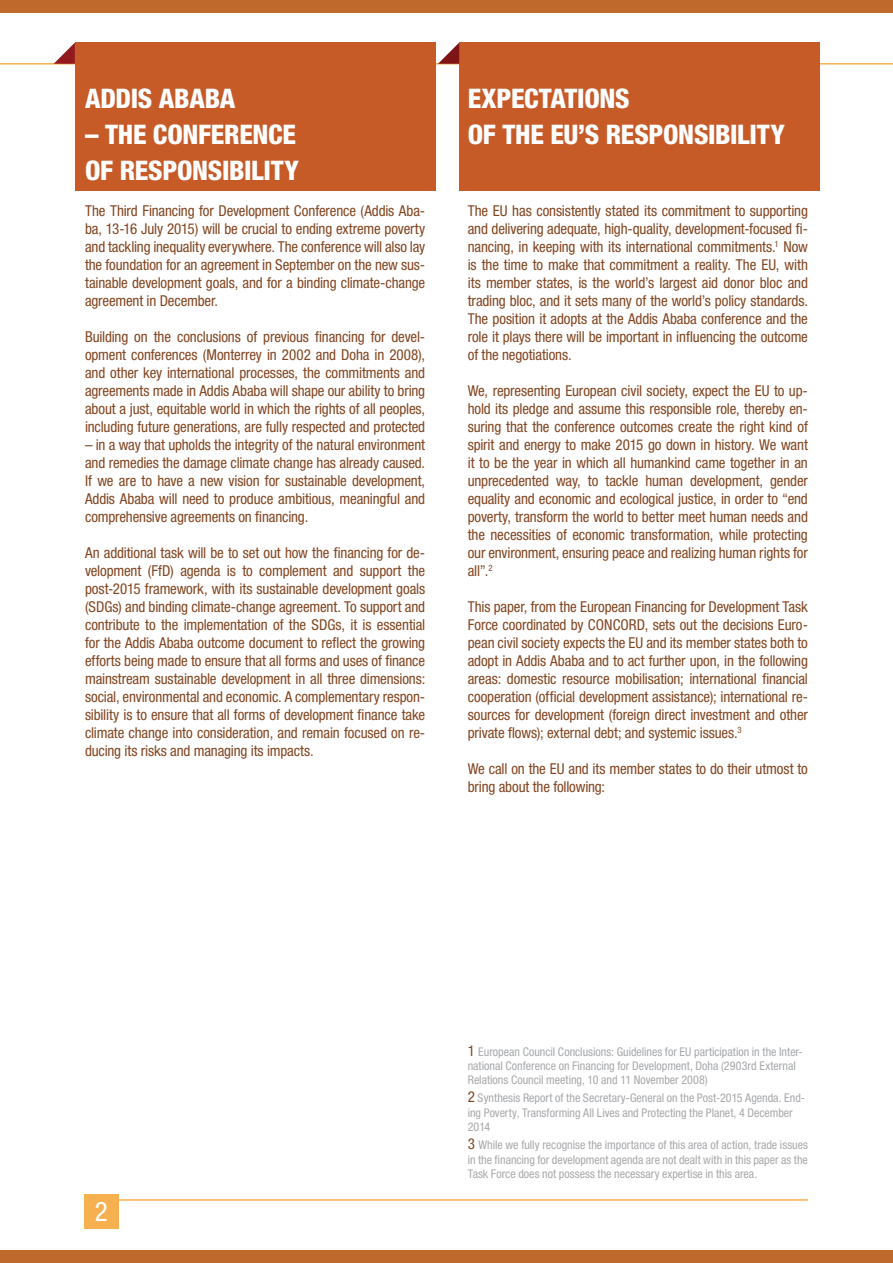
<style>
.page{position:relative;width:893px;height:1263px;background:#fff}
.page>*{position:absolute;margin:0;border:0;box-sizing:border-box;transform-origin:0 0}
.t1{font:800 condensed 27px/36px "Helvetica Neue LT Pro";letter-spacing:-.01em;color:#fff}
.t2{font:condensed 27px "Helvetica Neue LT Pro";color:#fff}
.t3{font:condensed 15px/18px "Helvetica Neue LT Pro";letter-spacing:-.01em;color:#834621;text-align:justify}
.t4{font:condensed 12px/14.4px "Helvetica Neue LT Pro";color:#a7a9ac}
.s1{font-size:15px;color:#834621}
</style>
<div class="page">
<hr style="left:0;top:63px;width:893px;height:2px;background:#f6b04f">
<div style="left:75px;top:43px;width:360px;height:148px;background:#c65b28"></div>
<div style="left:459px;top:43px;width:360px;height:148px;background:#c65b28"></div>
<svg style="left:54px;top:43px;width:21px;height:21px"></svg>
<svg style="left:438px;top:43px;width:21px;height:21px"></svg>
<hr style="left:85px;top:1199px;width:723px;height:2px;background:#f6b04f">
<div style="left:85px;top:1194px;width:34px;height:34px;background:#f6b04f"></div>
<div style="left:0;top:1250px;width:893px;height:13px;background:#c0692c"></div>
<div style="left:0;top:0;width:893px;height:13px;background:#c0692c"></div>
<h1 class="t1" style="left:85px;top:80px;width:152px">ADDIS ABABA</h1>
<h1 class="t1" style="left:85px;top:116px;width:215px">– THE CONFERENCE<br>OF RESPONSIBILITY</h1>
<p class="t3" style="left:85px;top:202px;width:342px">The Third Financing for Development Conference (Addis Aba&shy;ba, 13-16 July 2015) will be crucial to ending extreme poverty and tackling inequality everywhere. The conference will also lay the foundation for an agreement in September on the new sus&shy;tainable development goals, and for a binding climate-change agreement in December.</p>
<p class="t3" style="left:85px;top:328px;width:342px">Building on the conclusions of previous financing for devel&shy;opment conferences (Monterrey in 2002 and Doha in 2008), and other key international processes, the commitments and agreements made in Addis Ababa will shape our ability to bring about a just, equitable world in which the rights of all peoples, including future generations, are fully respected and protected</p>
<p class="t3" style="left:85px;top:436px;width:342px">– in a way that upholds the integrity of the natural environment and remedies the damage climate change has already caused.<br>If we are to have a new vision for sustainable development, Addis Ababa will need to produce ambitious, meaningful and comprehensive agreements on financing.</p>
<p class="t3" style="left:85px;top:544px;width:342px">An additional task will be to set out how the financing for de&shy;velopment (FfD) agenda is to complement and support the post-2015 framework, with its sustainable development goals (SDGs) and binding climate-change agreement. To support and contribute to the implementation of the SDGs, it is essential for the Addis Ababa outcome document to reflect the growing efforts being made to ensure that all forms and uses of finance mainstream sustainable development in all three dimensions: social, environmental and economic. A complementary respon&shy;sibility is to ensure that all forms of development finance take climate change into consideration, and remain focused on re&shy;ducing its risks and managing its impacts.</p>
<h1 class="t1" style="left:468px;top:80px;width:319px">EXPECTATIONS<br>OF THE EU’S RESPONSIBILITY</h1>
<p class="t3" style="left:468px;top:202px;width:342px">The EU has consistently stated its commitment to supporting and delivering adequate, high-quality, development-focused fi&shy;nancing, in keeping with its international commitments.<sup>1</sup> Now is the time to make that commitment a reality. The EU, with its member states, is the world’s largest aid donor bloc and trading bloc, and it sets many of the world’s policy standards.<br>The position it adopts at the Addis Ababa conference and the role it plays there will be important in influencing the outcome of the negotiations.</p>
<p class="t3" style="left:468px;top:382px;width:342px">We, representing European civil society, expect the EU to up&shy;hold its pledge and assume this responsible role, thereby en&shy;suring that the conference outcomes create the right kind of spirit and energy to make 2015 go down in history. We want it to be the year in which all humankind came together in an unprecedented way, to tackle human development, gender equality and economic and ecological justice, in order to “end poverty, transform the world to better meet human needs and the necessities of economic transformation, while protecting our environment, ensuring peace and realizing human rights for all”.<sup>2</sup></p>
<p class="t3" style="left:468px;top:598px;width:342px">This paper, from the European Financing for Development Task Force coordinated by CONCORD, sets out the decisions Euro&shy;pean civil society expects the EU and its member states both to adopt in Addis Ababa and to act further upon, in the following areas: domestic resource mobilisation; international financial cooperation (official development assistance); international re&shy;sources for development (foreign direct investment and other private flows); external debt; and systemic issues.<sup>3</sup></p>
<p class="t3" style="left:468px;top:760px;width:342px">We call on the EU and its member states to do their utmost to bring about the following:</p>
<h1 class="t2" style="left:95px;top:1196px;width:14px">2</h1>
<p class="t4" style="left:468px;top:1044px;width:337px"><span class="s1">1</span> European Council Conclusions: Guidelines for EU participation in the Inter&shy;national Conference on Financing for Development, Doha (2903rd External<br>Relations Council meeting, 10 and 11 November 2008)</p>
<p class="t4" style="left:468px;top:1091px;width:339px"><span class="s1">2</span> Synthesis Report of the Secretary-General on the Post-2015 Agenda. End&shy;ing Poverty, Transforming All Lives and Protecting the Planet, 4 December<br>2014</p>
<p class="t4" style="left:468px;top:1137px;width:342px;text-align:justify"><span class="s1">3</span> While we fully recognise the importance of this area of action, trade issues in the financing for development agenda are not dealt with in this paper as the Task Force does not possess the necessary expertise in this area.</p>
</div>
